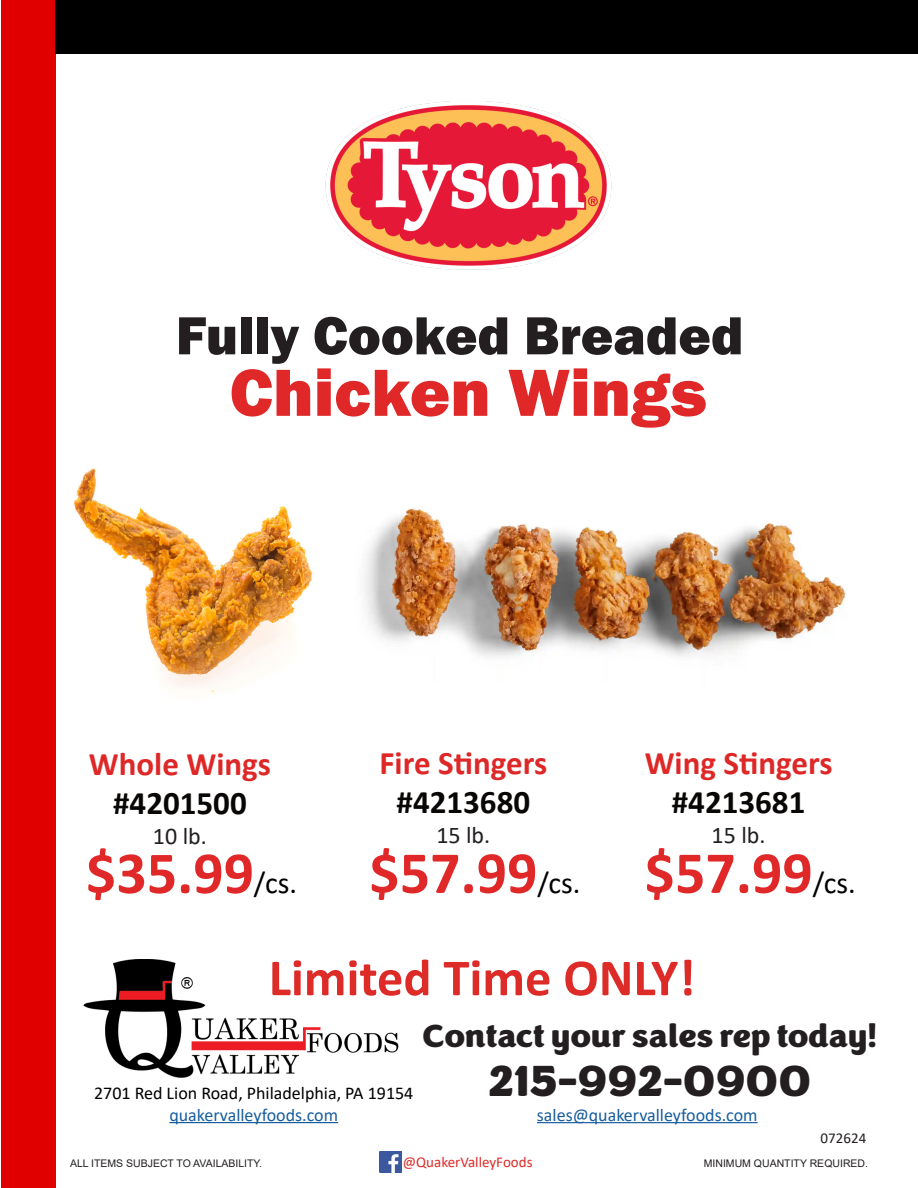
<style>
.page{position:relative;width:918px;height:1188px;background:#fff}
.page>*{position:absolute;margin:0;border:0;box-sizing:border-box;transform-origin:0 0}
.t1{font:800 69px "Franklin Gothic";color:#e02828}
.t2{font:700 60px "Calibri";color:#e02828}
.t3{font:800 55.5px "Franklin Gothic";color:#231f20}
.t4{font:700 52.5px "Calibri";color:#dd2b28}
.t5{font:900 45px "Congenial";color:#231f20}
.t6{font:700 33px/39px "Calibri";color:#de2827;text-align:center}
.t7{font:900 33px "Congenial";color:#231f20}
.t8{font:24px "Calibri";color:#231f20}
.t9{font:18px "Calibri";color:#175d9e}
.t10{font:18px "Calibri";color:#000}
.t11{font:15px "Calibri";color:#dd2b28}
.t12{font:15px "Calibri";color:#231f20}
.t13{font:10.5px "Arial";color:#231f20}
.s1{color:#090706}
.s2{font-weight:400;font-size:30px;color:#000}
</style>
<div class="page">
<img style="left:83px;top:959px;width:316px;height:119px">
<hr style="left:169px;top:1122px;width:169px;height:1px;background:#175d9e">
<img style="left:380px;top:1151px;width:21px;height:22px">
<hr style="left:537px;top:1122px;width:221px;height:1px;background:#175d9e">
<div style="left:1px;top:0;width:54px;height:1188px;background:#e00000"></div>
<div style="left:56px;top:0;width:862px;height:53px;background:#000"></div>
<img style="left:325px;top:101px;width:287px;height:169px">
<img style="left:364px;top:508px;width:482px;height:149px">
<img style="left:75px;top:468px;width:238px;height:225px">
<p class="t3" style="left:176px;top:300px;width:569px">Fully Cooked Breaded</p>
<p class="t1" style="left:230px;top:348px;width:479px">Chicken Wings</p>
<p class="t6" style="left:89px;top:744px;width:184px">Whole Wings <span class="s1">#4201500</span></p>
<p class="t8" style="left:153px;top:819px;width:55px">10 lb.</p>
<p class="t2" style="left:86px;top:831px;width:213px">$35.99<span class="s2">/cs.</span></p>
<p class="t6" style="left:379px;top:744px;width:169px">Fire Stingers <span class="s1">#4213680</span></p>
<p class="t8" style="left:436px;top:819px;width:55px">15 lb.</p>
<p class="t2" style="left:369px;top:830px;width:213px">$57.99<span class="s2">/cs.</span></p>
<p class="t6" style="left:645px;top:744px;width:189px">Wing Stingers <span class="s1">#4213681</span></p>
<p class="t8" style="left:712px;top:819px;width:55px">15 lb.</p>
<p class="t2" style="left:645px;top:830px;width:213px">$57.99<span class="s2">/cs.</span></p>
<h3 class="t4" style="left:269px;top:941px;width:428px">Limited Time ONLY!</h3>
<p class="t10" style="left:94px;top:1080px;width:321px">2701 Red Lion Road, Philadelphia, PA 19154</p>
<p class="t7" style="left:422px;top:1014px;width:456px">Contact your sales rep today!</p>
<h3 class="t5" style="left:488px;top:1052px;width:324px">215-992-0900</h3>
<p class="t9" style="left:169px;top:1102px;width:170px">quakervalleyfoods.com</p>
<p class="t13" style="left:70px;top:1156px;width:194px">ALL ITEMS SUBJECT TO AVAILABILITY.</p>
<p class="t11" style="left:403px;top:1151px;width:131px">@QuakerValleyFoods</p>
<p class="t13" style="left:704px;top:1156px;width:166px">MINIMUM QUANTITY REQUIRED.</p>
<p class="t9" style="left:537px;top:1102px;width:222px">sales@quakervalleyfoods.com</p>
<p class="t12" style="left:821px;top:1127px;width:47px">072624</p>
</div>
